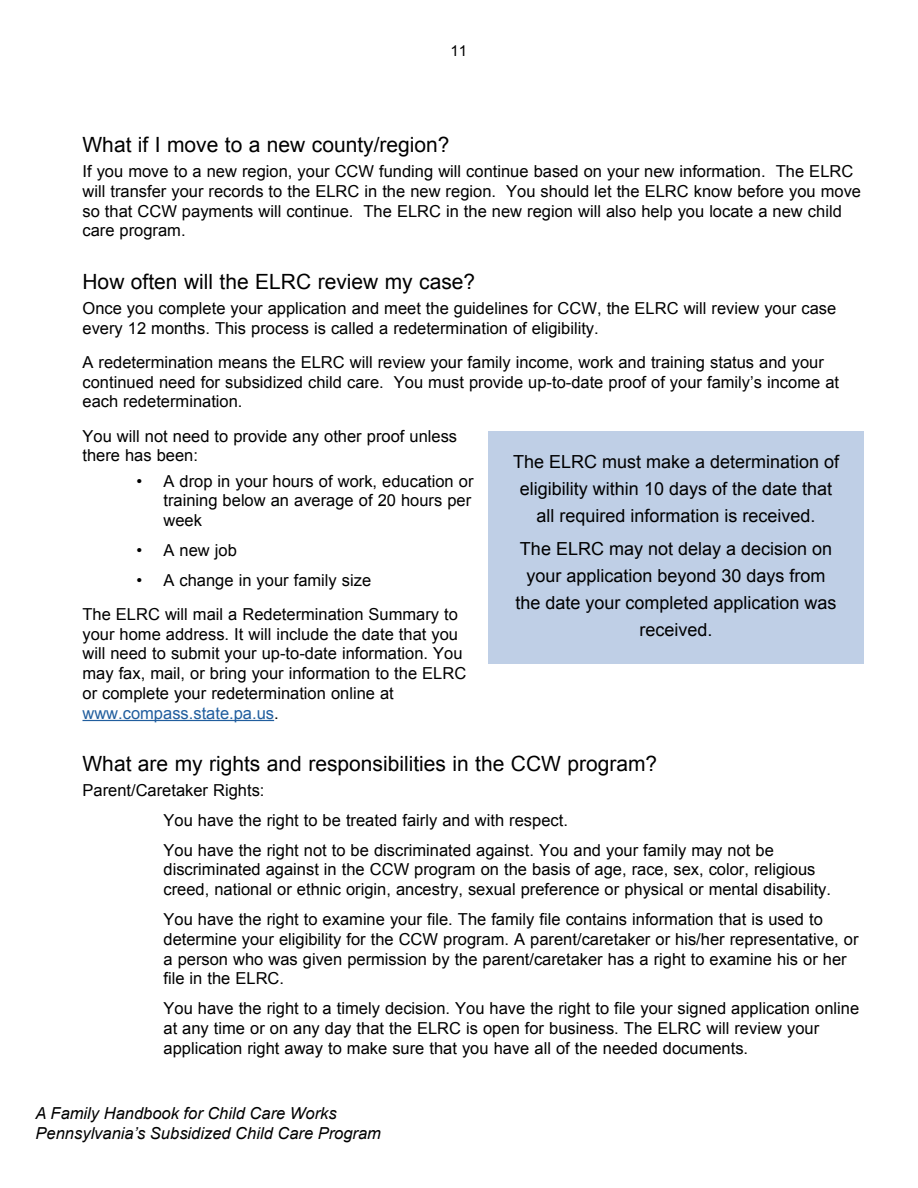
<style>
.page{position:relative;width:918px;height:1188px;background:#fff}
.page>*{position:absolute;margin:0;border:0;box-sizing:border-box;transform-origin:0 0}
.paragraphsleftindent{font:21px "Arial";color:#000}
.What_Is{font:21px "Arial";color:#000}
.t1{font:18px/27px "Arial";color:#000;text-align:center}
.paragraphsleftindent-2{font:16.5px/19.8px "Arial";color:#000}
.NOTE{font:16.5px/19.8px "Arial";color:#000}
.bulleted_text{font:16.5px/19.8px "Arial";color:#000}
.t2{font:italic 16.5px "Arial";color:#000}
.t3{font:15px "Arial";color:#000}
.s1{color:#215e9e}
</style>
<div class="page">
<hr style="left:82px;top:720px;width:192px;height:1px;background:#215e9e">
<div style="left:488px;top:431px;width:376px;height:233px;background:#bfcfe6"></div>
<p class="t3" style="left:451px;top:41px;width:18px">11</p>
<p class="What_Is" style="left:82px;top:131px;width:369px">What if I move to a new county/region?</p>
<p class="paragraphsleftindent-2" style="left:82px;top:161px;width:780px">If you move to a new region, your CCW funding will continue based on your new information. The ELRC will transfer your records to the ELRC in the new region. You should let the ELRC know before you move so that CCW payments will continue. The ELRC in the new region will also help you locate a new child care program.</p>
<p class="paragraphsleftindent" style="left:82px;top:267px;width:394px">How often will the ELRC review my case?</p>
<p class="paragraphsleftindent-2" style="left:82px;top:298px;width:755px">Once you complete your application and meet the guidelines for CCW, the ELRC will review your case every 12 months. This process is called a redetermination of eligibility.</p>
<p class="paragraphsleftindent-2" style="left:82px;top:352px;width:758px">A redetermination means the ELRC will review your family income, work and training status and your continued need for subsidized child care. You must provide up-to-date proof of your family’s income at each redetermination.</p>
<p class="paragraphsleftindent-2" style="left:82px;top:426px;width:376px">You will not need to provide any other proof unless there has been:</p>
<p class="bulleted_text" style="left:164px;top:471px;width:311px;text-indent:-27px">• A drop in your hours of work, education or training below an average of 20 hours per week</p>
<p class="bulleted_text" style="left:136px;top:540px;width:102px">• A new job</p>
<p class="bulleted_text" style="left:136px;top:570px;width:236px">• A change in your family size</p>
<p class="NOTE" style="left:82px;top:604px;width:385px">The ELRC will mail a Redetermination Summary to your home address. It will include the date that you will need to submit your up-to-date information. You may fax, mail, or bring your information to the ELRC or complete your redetermination online at <span class="s1">www.compass.state.pa.us</span>.</p>
<p class="paragraphsleftindent" style="left:82px;top:750px;width:576px">What are my rights and responsibilities in the CCW program?</p>
<p class="paragraphsleftindent-2" style="left:82px;top:781px;width:184px">Parent/Caretaker Rights:</p>
<p class="paragraphsleftindent-2" style="left:164px;top:810px;width:406px">You have the right to be treated fairly and with respect.</p>
<p class="paragraphsleftindent-2" style="left:164px;top:840px;width:669px">You have the right not to be discriminated against. You and your family may not be discriminated against in the CCW program on the basis of age, race, sex, color, religious creed, national or ethnic origin, ancestry, sexual preference or physical or mental disability.</p>
<p class="paragraphsleftindent-2" style="left:164px;top:909px;width:697px">You have the right to examine your file. The family file contains information that is used to determine your eligibility for the CCW program. A parent/caretaker or his/her representative, or a person who was given permission by the parent/caretaker has a right to examine his or her file in the ELRC.</p>
<p class="paragraphsleftindent-2" style="left:164px;top:999px;width:697px">You have the right to a timely decision. You have the right to file your signed application online at any time or on any day that the ELRC is open for business. The ELRC will review your application right away to make sure that you have all of the needed documents.</p>
<p class="t1" style="left:513px;top:449px;width:328px">The ELRC must make a determination of eligibility within 10 days of the date that all required information is received.</p>
<p class="t1" style="left:515px;top:535px;width:323px">The ELRC may not delay a decision on your application beyond 30 days from the date your completed application was received.</p>
<p class="t2" style="left:36px;top:1103px;width:303px">A Family Handbook for Child Care Works</p>
<p class="t2" style="left:36px;top:1122px;width:347px">Pennsylvania’s Subsidized Child Care Program</p>
</div>
